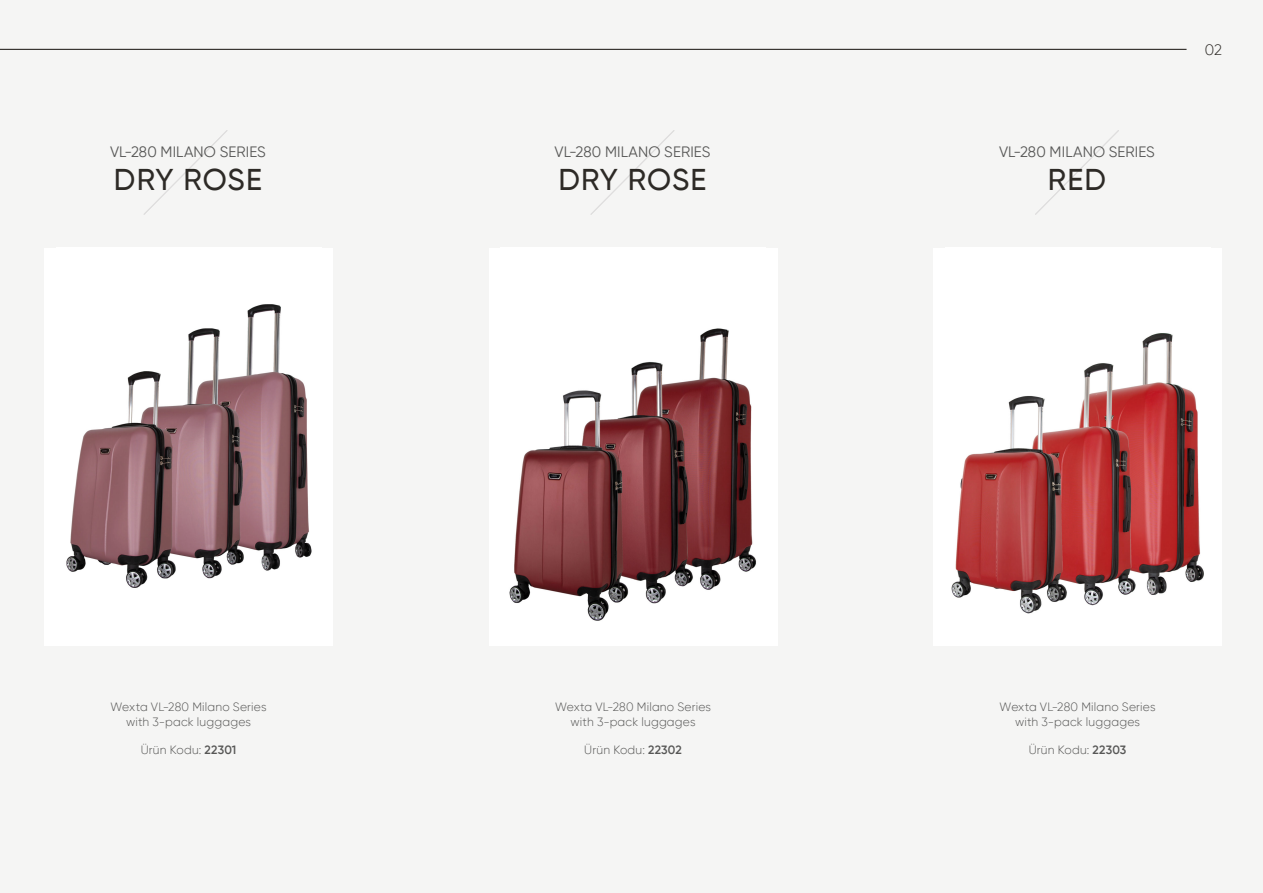
<style>
.page{position:relative;width:1263px;height:893px;background:#f5f5f4}
.page>*{position:absolute;margin:0;border:0;box-sizing:border-box;transform-origin:0 0}
.t1{font:500 30px "Gilroy";letter-spacing:.035em;color:#2d2a26}
.t2{font:15px "Gilroy";letter-spacing:.01em;color:#575756}
.t3{font:300 15px "Gilroy";color:#2d2a26}
.t4{font:300 12px/14.4px "Gilroy";letter-spacing:.015em;color:#575756;text-align:center}
.s1{font-weight:600}
</style>
<div class="page">
<hr style="left:0;top:49px;width:1186px;height:1px;background:#2d2a26">
<div style="left:44px;top:248px;width:289px;height:397px;background:#fff"></div>
<svg style="left:144px;top:130px;width:84px;height:85px"></svg>
<svg style="left:590px;top:130px;width:85px;height:85px"></svg>
<svg style="left:1035px;top:130px;width:84px;height:85px"></svg>
<div style="left:933px;top:248px;width:289px;height:397px;background:#fff"></div>
<div style="left:489px;top:248px;width:288px;height:397px;background:#fff"></div>
<img style="left:66px;top:304px;width:246px;height:284px">
<img style="left:509px;top:328px;width:247px;height:293px">
<img style="left:951px;top:333px;width:253px;height:281px">
<p class="t2" style="left:110px;top:143px;width:157px">VL-280 MILANO SERIES</p>
<h1 class="t1" style="left:114px;top:162px;width:150px">DRY ROSE</h1>
<p class="t4" style="left:111px;top:700px;width:157px">Wexta VL-280 Milano Series with 3-pack luggages</p>
<p class="t4" style="left:141px;top:743px;width:97px">Ürün Kodu: <span class="s1">22301</span></p>
<p class="t2" style="left:555px;top:143px;width:157px">VL-280 MILANO SERIES</p>
<h1 class="t1" style="left:558px;top:162px;width:150px">DRY ROSE</h1>
<p class="t4" style="left:555px;top:700px;width:157px">Wexta VL-280 Milano Series with 3-pack luggages</p>
<p class="t4" style="left:584px;top:743px;width:99px">Ürün Kodu: <span class="s1">22302</span></p>
<p class="t2" style="left:999px;top:143px;width:157px">VL-280 MILANO SERIES</p>
<h1 class="t1" style="left:1048px;top:162px;width:60px">RED</h1>
<p class="t3" style="left:1205px;top:41px;width:19px">02</p>
<p class="t4" style="left:1000px;top:700px;width:157px">Wexta VL-280 Milano Series with 3-pack luggages</p>
<p class="t4" style="left:1029px;top:743px;width:99px">Ürün Kodu: <span class="s1">22303</span></p>
</div>
